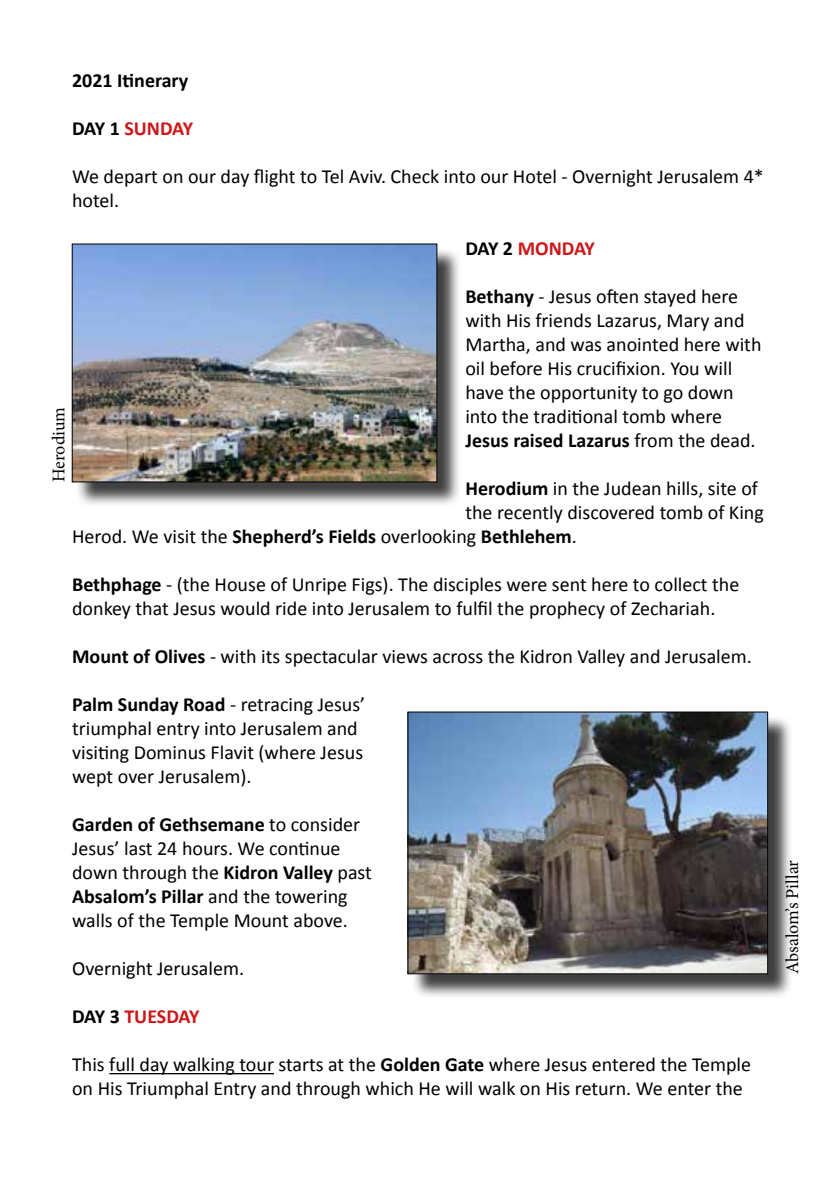
<style>
.page{position:relative;width:840px;height:1191px;background:#fff}
.page>*{position:absolute;margin:0;border:0;box-sizing:border-box;transform-origin:0 0}
.t1{font:20px/24px "Calibri";color:#000}
.t2{font:700 20px "Calibri";letter-spacing:-.025em;color:#cd1719}
.t3{font:700 20px "Calibri";color:#000}
.t4{font:18px "Minion Pro";color:#000}
.s1{color:#000}
.s2{font-weight:700}
</style>
<div class="page">
<hr style="left:109px;top:1073px;width:165px;height:1px;background:#000">
<div style="left:75px;top:247px;width:386px;height:260px;background:#000;opacity:.75"></div>
<img style="left:74px;top:246px;width:361px;height:234px">
<div style="left:72px;top:244px;width:365px;height:238px;border:1px solid #000"></div>
<div style="left:410px;top:714px;width:382px;height:285px;background:#000;opacity:.75"></div>
<img style="left:409px;top:713px;width:356px;height:259px">
<p class="t3" style="left:72px;top:66px;width:118px">2021 Itinerary</p>
<p class="t2" style="left:72px;top:114px;width:122px"><span class="s1">DAY 1</span> SUNDAY</p>
<p class="t1" style="left:72px;top:164px;width:693px">We depart on our day flight to Tel Aviv. Check into our Hotel - Overnight Jerusalem 4* hotel.</p>
<p class="t2" style="left:465px;top:234px;width:131px"><span class="s1">DAY 2</span> MONDAY</p>
<p class="t1" style="left:465px;top:284px;width:297px"><span class="s2">Bethany</span> - Jesus often stayed here with His friends Lazarus, Mary and Martha, and was anointed here with oil before His crucifixion. You will have the opportunity to go down into the traditional tomb where <span class="s2">Jesus raised Lazarus</span> from the dead.</p>
<p class="t1" style="left:465px;top:476px;width:294px"><span class="s2">Herodium</span> in the Judean hills, site of</p>
<p class="t1" style="left:465px;top:500px;width:300px">the recently discovered tomb of King</p>
<p class="t1" style="left:72px;top:524px;width:506px">Herod. We visit the <span class="s2">Shepherd’s Fields</span> overlooking <span class="s2">Bethlehem</span>.</p>
<p class="t1" style="left:72px;top:572px;width:668px"><span class="s2">Bethphage</span> - (the House of Unripe Figs). The disciples were sent here to collect the donkey that Jesus would ride into Jerusalem to fulfil the prophecy of Zechariah.</p>
<p class="t1" style="left:72px;top:644px;width:681px"><span class="s2">Mount of Olives</span> - with its spectacular views across the Kidron Valley and Jerusalem.</p>
<p class="t1" style="left:72px;top:692px;width:294px"><span class="s2">Palm Sunday Road</span> - retracing Jesus’ triumphal entry into Jerusalem and visiting Dominus Flavit (where Jesus wept over Jerusalem).</p>
<p class="t1" style="left:72px;top:812px;width:301px"><span class="s2">Garden of Gethsemane</span> to consider Jesus’ last 24 hours. We continue down through the <span class="s2">Kidron Valley</span> past <span class="s2">Absalom’s Pillar</span> and the towering walls of the Temple Mount above.</p>
<p class="t1" style="left:72px;top:956px;width:173px">Overnight Jerusalem.</p>
<p class="t2" style="left:72px;top:1002px;width:129px"><span class="s1">DAY 3</span> TUESDAY</p>
<p class="t1" style="left:72px;top:1052px;width:680px">This full day walking tour starts at the <span class="s2">Golden Gate</span> where Jesus entered the Temple on His Triumphal Entry and through which He will walk on His return. We enter the</p>
<p class="t4" style="left:47px;top:482px;width:77px;rotate:-90deg">Herodium</p>
<p class="t4" style="left:780px;top:974px;width:116px;rotate:-90deg">Absalom’s Pillar</p>
</div>
